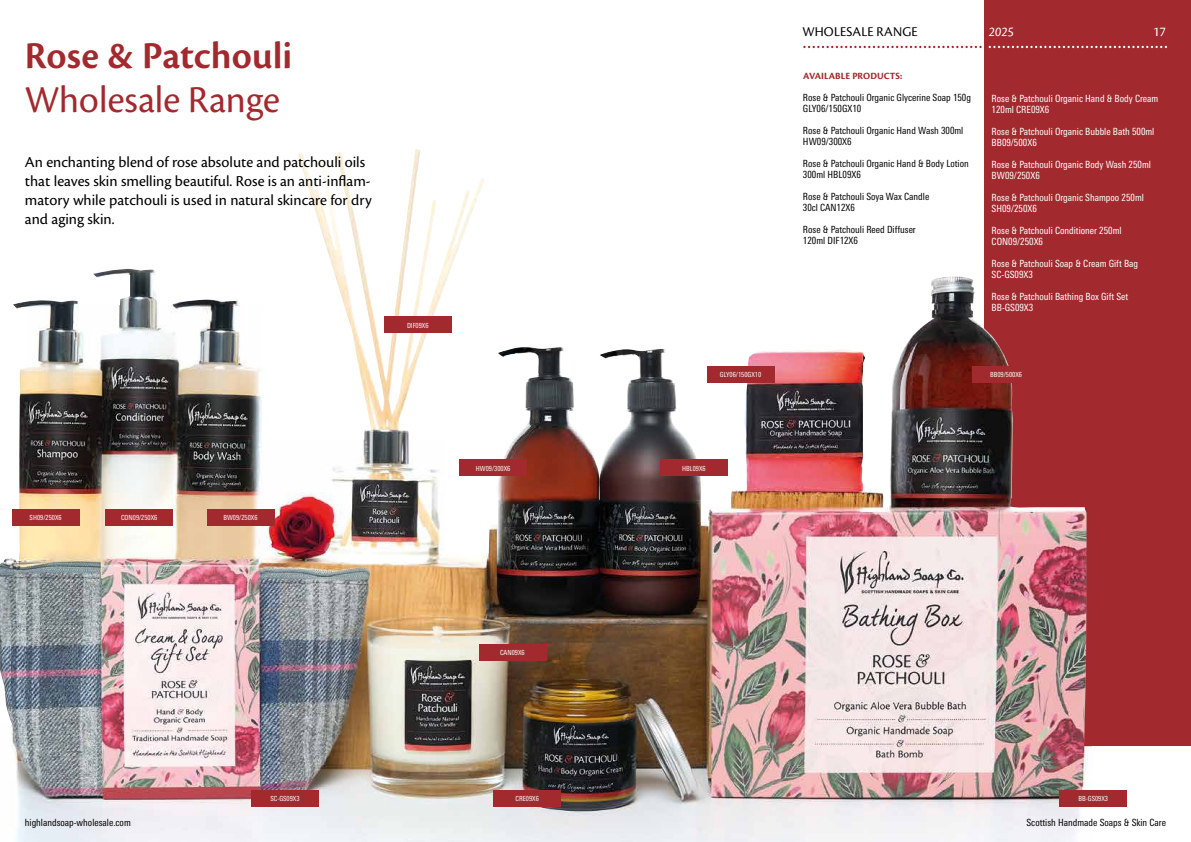
<style>
.page{position:relative;width:1191px;height:842px;background:#fff}
.page>*{position:absolute;margin:0;border:0;box-sizing:border-box;transform-origin:0 0}
.t1{font:600 39.6px "Cronos Pro";color:#a22a2f}
.t2{font:39.6px "Cronos Pro Subh";color:#a22a2f}
.t3{font:15.9px/19.1px "Cronos Pro";color:#000}
.t4{font:14px "Cronos Pro Subh";letter-spacing:.01em;color:#000}
.t5{font:italic 14px "Cronos Pro";color:#fff}
.t6{font:14px "Cronos Pro Subh";color:#fff}
.t7{font:condensed 9.9px/11px "Univers Next Pro";color:#fff}
.t8{font:condensed 9.9px/11px "Univers Next Pro";color:#000}
.t9{font:700 9.9px "Cronos Pro";letter-spacing:.005em;color:#a22a2f}
.t10{font:condensed 7px "Univers Next Pro";color:#fff}
</style>
<div class="page">
<div style="left:984px;top:0;width:207px;height:842px;background:#a22a2f"></div>
<img style="left:0;top:149px;width:1092px;height:693px">
<svg style="left:803px;top:46px;width:364px;height:2px"></svg>
<div style="left:707px;top:366px;width:67px;height:16px;background:#a22a2f"></div>
<div style="left:459px;top:460px;width:68px;height:16px;background:#a22a2f"></div>
<div style="left:384px;top:317px;width:67px;height:16px;background:#a22a2f"></div>
<div style="left:660px;top:460px;width:67px;height:16px;background:#a22a2f"></div>
<div style="left:972px;top:366px;width:67px;height:16px;background:#a22a2f"></div>
<div style="left:12px;top:509px;width:67px;height:16px;background:#a22a2f"></div>
<div style="left:479px;top:644px;width:67px;height:16px;background:#a22a2f"></div>
<div style="left:493px;top:790px;width:68px;height:16px;background:#a22a2f"></div>
<div style="left:251px;top:790px;width:68px;height:16px;background:#a22a2f"></div>
<div style="left:207px;top:509px;width:67px;height:16px;background:#a22a2f"></div>
<div style="left:106px;top:509px;width:67px;height:16px;background:#a22a2f"></div>
<div style="left:1092px;top:746px;width:99px;height:96px;background:#fff"></div>
<div style="left:1059px;top:790px;width:68px;height:16px;background:#a22a2f"></div>
<h3 class="t4" style="left:802px;top:23px;width:117px">WHOLESALE RANGE</h3>
<h3 class="t5" style="left:989px;top:24px;width:27px">2025</h3>
<h3 class="t6" style="left:1153px;top:23px;width:14px">17</h3>
<h1 class="t1" style="left:25px;top:33px;width:269px">Rose &amp; Patchouli</h1>
<h1 class="t2" style="left:25px;top:77px;width:256px">Wholesale Range</h1>
<p class="t7" style="left:991px;top:93px;width:168px">Rose &amp; Patchouli Organic Hand &amp; Body Cream<br>120ml CRE09X6</p>
<p class="t7" style="left:991px;top:125px;width:164px">Rose &amp; Patchouli Organic Bubble Bath 500ml<br>BB09/500X6</p>
<p class="t7" style="left:991px;top:158px;width:161px">Rose &amp; Patchouli Organic Body Wash 250ml<br>BW09/250X6</p>
<p class="t7" style="left:991px;top:191px;width:154px">Rose &amp; Patchouli Organic Shampoo 250ml<br>SH09/250X6</p>
<p class="t7" style="left:991px;top:224px;width:131px">Rose &amp; Patchouli Conditioner 250ml<br>CON09/250X6</p>
<p class="t7" style="left:991px;top:257px;width:148px">Rose &amp; Patchouli Soap &amp; Cream Gift Bag<br>SC-GS09X3</p>
<p class="t7" style="left:991px;top:290px;width:138px">Rose &amp; Patchouli Bathing Box Gift Set<br>BB-GS09X3</p>
<p class="t9" style="left:803px;top:70px;width:101px">AVAILABLE PRODUCTS:</p>
<p class="t8" style="left:803px;top:92px;width:169px">Rose &amp; Patchouli Organic Glycerine Soap 150g<br>GLY06/150GX10</p>
<p class="t8" style="left:803px;top:125px;width:162px">Rose &amp; Patchouli Organic Hand Wash 300ml<br>HW09/300X6</p>
<p class="t8" style="left:803px;top:158px;width:167px">Rose &amp; Patchouli Organic Hand &amp; Body Lotion<br>300ml HBL09X6</p>
<p class="t8" style="left:803px;top:191px;width:128px">Rose &amp; Patchouli Soya Wax Candle<br>30cl CAN12X6</p>
<p class="t8" style="left:803px;top:224px;width:114px">Rose &amp; Patchouli Reed Diffuser<br>120ml DIF12X6</p>
<h2 class="t3" style="left:25px;top:152px;width:348px">An enchanting blend of rose absolute and patchouli oils that leaves skin smelling beautiful. Rose is an anti-inflam&shy;matory while patchouli is used in natural skincare for dry and aging skin.</h2>
<p class="t10" style="left:30px;top:513px;width:34px">SH09/250X6</p>
<p class="t10" style="left:121px;top:513px;width:38px">CON09/250X6</p>
<p class="t10" style="left:223px;top:513px;width:36px">BW09/250X6</p>
<p class="t10" style="left:407px;top:321px;width:23px">DIF09X6</p>
<p class="t10" style="left:476px;top:464px;width:36px">HW09/300X6</p>
<p class="t10" style="left:500px;top:648px;width:26px">CAN09X6</p>
<p class="t8" style="left:25px;top:817px;width:107px">highlandsoap-wholesale.com</p>
<p class="t10" style="left:270px;top:794px;width:31px">SC-GS09X3</p>
<p class="t10" style="left:515px;top:794px;width:25px">CRE09X6</p>
<p class="t10" style="left:720px;top:370px;width:43px">GLY06/150GX10</p>
<p class="t10" style="left:682px;top:464px;width:25px">HBL09X6</p>
<p class="t10" style="left:990px;top:370px;width:33px">BB09/500X6</p>
<p class="t10" style="left:1078px;top:794px;width:31px">BB-GS09X3</p>
<p class="t8" style="left:1026px;top:817px;width:141px">Scottish Handmade Soaps &amp; Skin Care</p>
</div>
